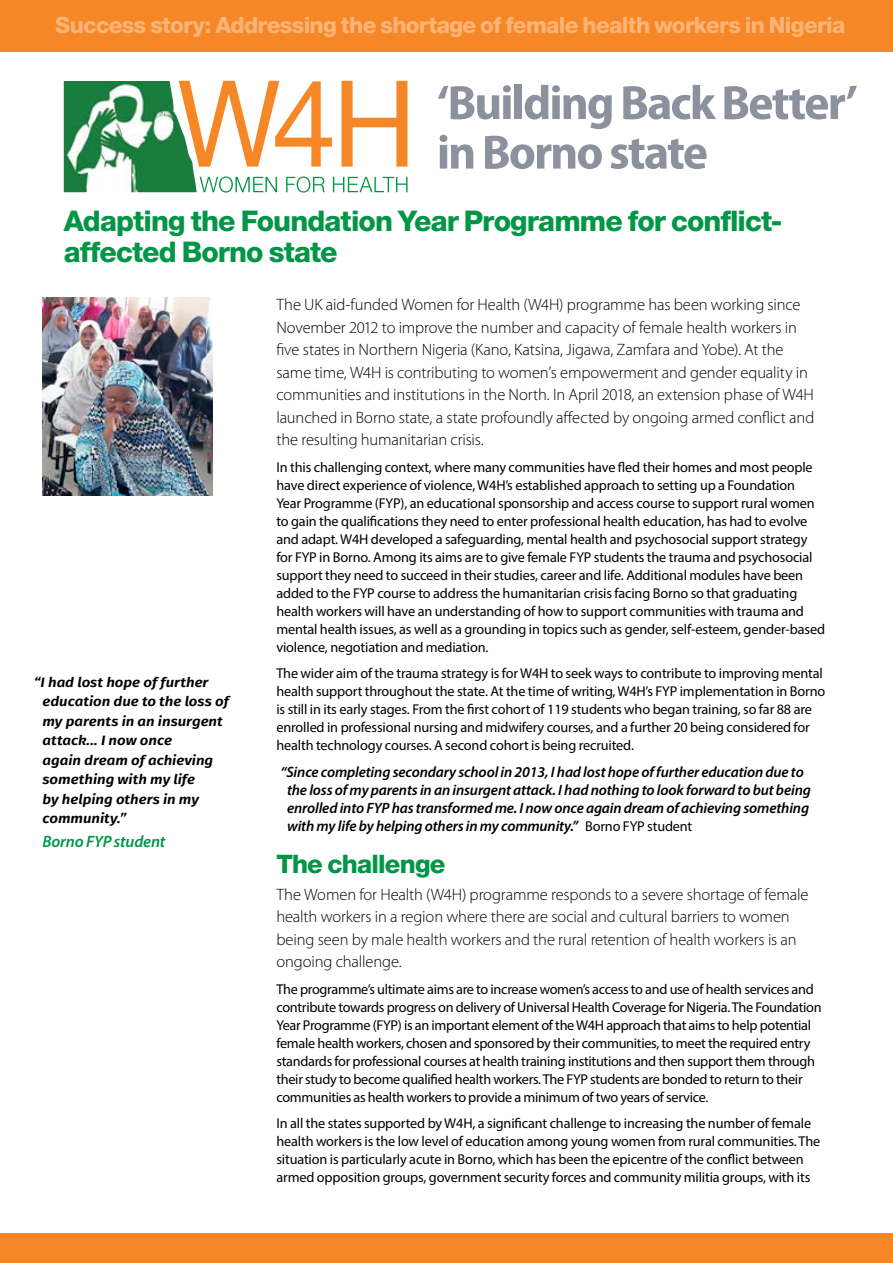
<style>
.page{position:relative;width:893px;height:1263px;background:#fff}
.page>*{position:absolute;margin:0;border:0;box-sizing:border-box;transform-origin:0 0}
.t1{font:700 semi-condensed 48.45px/49.5px "Myriad Pro";letter-spacing:-.035em;color:#8b919d;scale:1.05 1}
.t2{font:800 28.5px/31.5px "Helvetica Neue LT Pro";letter-spacing:-.03em;color:#009646}
.t3{font:800 25.5px "Helvetica Neue LT Pro";letter-spacing:-.03em;color:#009646}
.t4{font:800 22.5px "Helvetica Neue LT Pro";letter-spacing:-.03em;color:#fbb477}
.t5{font:300 16.5px/22.5px "Myriad Pro";letter-spacing:-.01em;color:#000}
.t6{font:italic 600 16.5px "Myriad Pro";letter-spacing:-.01em;color:#009646}
.t7{font:italic 600 15px/18px "Myriad Pro";letter-spacing:-.01em;color:#000}
.t8{font:14.25px/18px "Myriad Pro";letter-spacing:-.01em;color:#000}
.t9{font:italic 600 13.5px/19.5px "Fira Sans";color:#000;scale:1.11 1}
.s1{font-weight:400;font-style:normal;font-size:14.25px}
</style>
<div class="page">
<div style="left:0;top:0;width:893px;height:51px;background:#f68726"></div>
<div style="left:0;top:1233px;width:893px;height:30px;background:#f68726"></div>
<svg style="left:200px;top:176px;width:207px;height:17px"></svg>
<svg style="left:197px;top:81px;width:210px;height:86px"></svg>
<img style="left:64px;top:81px;width:133px;height:111px">
<img style="left:43px;top:298px;width:170px;height:197px">
<h3 class="t4" style="left:55px;top:12px;width:792px">Success story: Addressing the shortage of female health workers in Nigeria</h3>
<h1 class="t1" style="left:437px;top:77px;width:402px">‘Building Back Better’ in Borno state</h1>
<h2 class="t2" style="left:64px;top:205px;width:720px">Adapting the Foundation Year Programme for conflict&shy;affected Borno state</h2>
<p class="t5" style="left:276px;top:293px;width:539px">The UK aid-funded Women for Health (W4H) programme has been working since November 2012 to improve the number and capacity of female health workers in five states in Northern Nigeria (Kano, Katsina, Jigawa, Zamfara and Yobe). At the same time, W4H is contributing to women’s empowerment and gender equality in communities and institutions in the North. In April 2018, an extension phase of W4H launched in Borno state, a state profoundly affected by ongoing armed conflict and the resulting humanitarian crisis.</p>
<p class="t8" style="left:276px;top:458px;width:550px">In this challenging context, where many communities have fled their homes and most people have direct experience of violence, W4H’s established approach to setting up a Foundation<br>Year Programme (FYP), an educational sponsorship and access course to support rural women to gain the qualifications they need to enter professional health education, has had to evolve and adapt. W4H developed a safeguarding, mental health and psychosocial support strategy for FYP in Borno. Among its aims are to give female FYP students the trauma and psychosocial support they need to succeed in their studies, career and life. Additional modules have been added to the FYP course to address the humanitarian crisis facing Borno so that graduating health workers will have an understanding of how to support communities with trauma and mental health issues, as well as a grounding in topics such as gender, self-esteem, gender-based violence, negotiation and mediation.</p>
<p class="t8" style="left:276px;top:664px;width:550px">The wider aim of the trauma strategy is for W4H to seek ways to contribute to improving mental health support throughout the state. At the time of writing, W4H’s FYP implementation in Borno is still in its early stages. From the first cohort of 119 students who began training, so far 88 are enrolled in professional nursing and midwifery courses, and a further 20 being considered for health technology courses. A second cohort is being recruited.</p>
<p class="t7" style="left:287px;top:762px;width:525px;text-indent:-6px">“Since completing secondary school in 2013, I had lost hope of further education due to the loss of my parents in an insurgent attack. I had nothing to look forward to but being enrolled into FYP has transformed me. I now once again dream of achieving something with my life by helping others in my community.” <span class="s1">Borno FYP student</span></p>
<h3 class="t3" style="left:276px;top:849px;width:171px">The challenge</h3>
<p class="t5" style="left:276px;top:883px;width:534px">The Women for Health (W4H) programme responds to a severe shortage of female health workers in a region where there are social and cultural barriers to women being seen by male health workers and the rural retention of health workers is an ongoing challenge.</p>
<p class="t8" style="left:276px;top:980px;width:547px">The programme’s ultimate aims are to increase women’s access to and use of health services and contribute towards progress on delivery of Universal Health Coverage for Nigeria. The Foundation Year Programme (FYP) is an important element of the W4H approach that aims to help potential female health workers, chosen and sponsored by their communities, to meet the required entry standards for professional courses at health training institutions and then support them through their study to become qualified health workers. The FYP students are bonded to return to their communities as health workers to provide a minimum of two years of service.</p>
<p class="t8" style="left:276px;top:1114px;width:545px">In all the states supported by W4H, a significant challenge to increasing the number of female health workers is the low level of education among young women from rural communities. The situation is particularly acute in Borno, which has been the epicentre of the conflict between armed opposition groups, government security forces and community militia groups, with its</p>
<p class="t9" style="left:43px;top:671px;width:169px;text-indent:-9px">“I had lost hope of further education due to the loss of my parents in an insurgent attack... I now once<br>again dream of achieving something with my life<br>by helping others in my community.”</p>
<p class="t6" style="left:43px;top:831px;width:124px">Borno FYP student</p>
</div>
